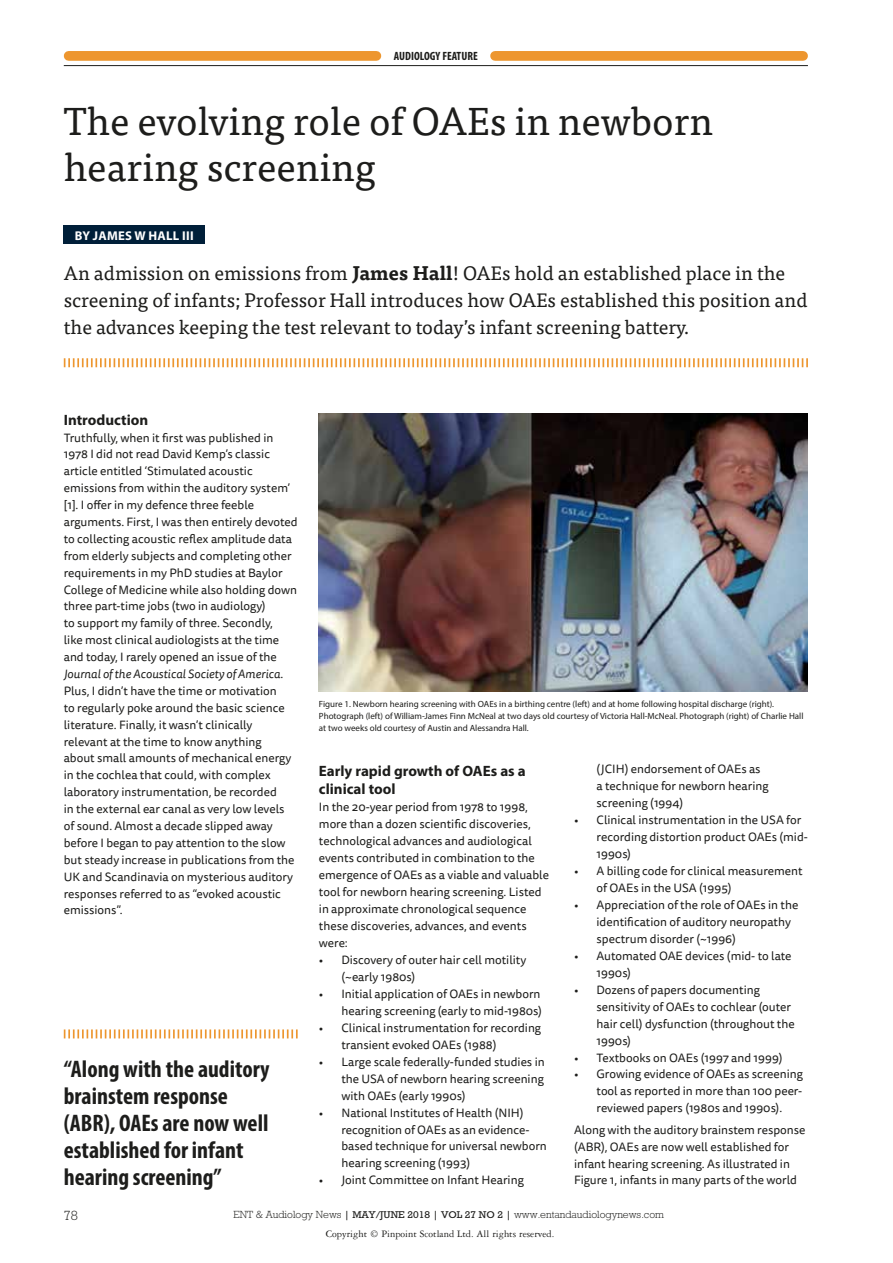
<style>
.page{position:relative;width:893px;height:1263px;background:#fff}
.page>*{position:absolute;margin:0;border:0;box-sizing:border-box;transform-origin:0 0}
.t1{font:39px/46.5px "Tisa Pro";color:#1d1d1b}
.t2{font:700 condensed 24px/27px "Myriad Pro";color:#1d1d1b}
.t3{font:19.5px/27px "Tisa Pro";color:#1d1d1b}
.t4{font:700 15px/18.5px "Myriad Pro";color:#1d1d1b}
.t5{font:300 13.5px "Rockwell";color:#1d1d1b}
.t6{font:700 12.75px "Myriad Pro";letter-spacing:.02em;color:#fff}
.t7{font:12px/17px "Tisa Sans Pro";color:#1d1d1b}
.t8{font:700 condensed 12px "Myriad Pro";color:#1d1d1b}
.t9{font:300 10.5px "Rockwell";color:#1d1d1b}
.t10{font:10.5px "Garamond Three";color:#1d1d1b}
.t11{font:9px/12px "Myriad Pro";color:#1d1d1b}
.s1{font-weight:700}
.s2{font-style:italic}
.s3{font-weight:400}
.s4{font-weight:400;font-size:10.05px}
</style>
<div class="page">
<hr style="left:64px;top:65px;width:744px;height:1px;background:#1d1d1b">
<div style="left:69px;top:51px;width:307px;height:10px;background:#ed962f"></div>
<div style="left:495px;top:51px;width:308px;height:10px;background:#ed962f"></div>
<div style="left:64px;top:225px;width:141px;height:19px;background:#001f39"></div>
<svg style="left:64px;top:358px;width:744px;height:9px"></svg>
<svg style="left:64px;top:1029px;width:234px;height:9px"></svg>
<img style="left:319px;top:413px;width:489px;height:279px">
<p class="t8" style="left:394px;top:49px;width:85px">AUDIOLOGY FEATURE</p>
<h1 class="t1" style="left:64px;top:96px;width:651px">The evolving role of OAEs in newborn hearing screening</h1>
<p class="t6" style="left:75px;top:227px;width:120px">BY JAMES W HALL III</p>
<p class="t3" style="left:64px;top:258px;width:745px">An admission on emissions from <span class="s1">James Hall</span>! OAEs hold an established place in the screening of infants; Professor Hall introduces how OAEs established this position and the advances keeping the test relevant to today’s infant screening battery.</p>
<p class="t4" style="left:64px;top:410px;width:86px">Introduction</p>
<p class="t7" style="left:64px;top:429px;width:235px">Truthfully, when it first was published in 1978 I did not read David Kemp’s classic article entitled ‘Stimulated acoustic emissions from within the auditory system’ [1]. I offer in my defence three feeble arguments. First, I was then entirely devoted to collecting acoustic reflex amplitude data from elderly subjects and completing other requirements in my PhD studies at Baylor College of Medicine while also holding down three part-time jobs (two in audiology)<br>to support my family of three. Secondly,<br>like most clinical audiologists at the time and today, I rarely opened an issue of the <span class="s2">Journal of the Acoustical Society of America</span>.<br>Plus, I didn’t have the time or motivation<br>to regularly poke around the basic science literature. Finally, it wasn’t clinically relevant at the time to know anything<br>about small amounts of mechanical energy in the cochlea that could, with complex laboratory instrumentation, be recorded<br>in the external ear canal as very low levels of sound. Almost a decade slipped away before I began to pay attention to the slow but steady increase in publications from the UK and Scandinavia on mysterious auditory responses referred to as “evoked acoustic emissions”.</p>
<h2 class="t2" style="left:64px;top:1054px;width:207px">“Along with the auditory brainstem response (ABR), OAEs are now well established for infant hearing screening”</h2>
<p class="t11" style="left:319px;top:698px;width:486px">Figure 1. Newborn hearing screening with OAEs in a birthing centre (left) and at home following hospital discharge (right).<br>Photograph (left) of William-James Finn McNeal at two days old courtesy of Victoria Hall-McNeal. Photograph (right) of Charlie Hall at two weeks old courtesy of Austin and Alessandra Hall.</p>
<p class="t4" style="left:319px;top:761px;width:208px">Early rapid growth of OAEs as a clinical tool</p>
<p class="t7" style="left:319px;top:799px;width:232px">In the 20-year period from 1978 to 1998, more than a dozen scientific discoveries, technological advances and audiological events contributed in combination to the emergence of OAEs as a viable and valuable tool for newborn hearing screening. Listed in approximate chronological sequence these discoveries, advances, and events were:</p>
<p class="t7" style="left:341px;top:951px;width:186px;text-indent:-22px">• Discovery of outer hair cell motility (~early 1980s)</p>
<p class="t7" style="left:319px;top:985px;width:225px;text-align:right">• Initial application of OAEs in newborn hearing screening (early to mid-1980s)</p>
<p class="t7" style="left:341px;top:1019px;width:201px;text-indent:-22px">• Clinical instrumentation for recording transient evoked OAEs (1988)</p>
<p class="t7" style="left:341px;top:1053px;width:205px;text-align:justify;text-indent:-22px">• Large scale federally-funded studies in the USA of newborn hearing screening with OAEs (early 1990s)</p>
<p class="t7" style="left:341px;top:1104px;width:207px;text-indent:-22px">• National Institutes of Health (NIH) recognition of OAEs as an evidence&shy;based technique for universal newborn hearing screening (1993)</p>
<p class="t7" style="left:319px;top:1172px;width:206px">• Joint Committee on Infant Hearing</p>
<p class="t7" style="left:597px;top:761px;width:174px">(JCIH) endorsement of OAEs as a technique for newborn hearing screening (1994)</p>
<p class="t7" style="left:597px;top:812px;width:213px;text-indent:-22px">• Clinical instrumentation in the USA for recording distortion product OAEs (mid-<br>1990s)</p>
<p class="t7" style="left:597px;top:863px;width:208px;text-indent:-22px">• A billing code for clinical measurement of OAEs in the USA (1995)</p>
<p class="t7" style="left:597px;top:896px;width:203px;text-indent:-22px">• Appreciation of the role of OAEs in the identification of auditory neuropathy spectrum disorder (~1996)</p>
<p class="t7" style="left:597px;top:947px;width:196px;text-indent:-22px">• Automated OAE devices (mid- to late<br>1990s)</p>
<p class="t7" style="left:597px;top:981px;width:200px;text-indent:-22px">• Dozens of papers documenting sensitivity of OAEs to cochlear (outer hair cell) dysfunction (throughout the<br>1990s)</p>
<p class="t7" style="left:574px;top:1049px;width:210px">• Textbooks on OAEs (1997 and 1999)</p>
<p class="t7" style="left:597px;top:1066px;width:208px;text-align:justify;text-indent:-22px">• Growing evidence of OAEs as screening tool as reported in more than 100 peer&shy;reviewed papers (1980s and 1990s).</p>
<p class="t7" style="left:574px;top:1121px;width:233px">Along with the auditory brainstem response (ABR), OAEs are now well established for infant hearing screening. As illustrated in Figure 1, infants in many parts of the world</p>
<p class="t5" style="left:64px;top:1208px;width:16px">78</p>
<p class="t9" style="left:233px;top:1208px;width:432px">ENT &amp; Audiology News <span class="s3">|</span> <span class="s4">MAY/JUNE 2018</span> <span class="s3">|</span> <span class="s4">VOL 27 NO 2</span> <span class="s3">|</span> www.entandaudiologynews.com</p>
<p class="t10" style="left:326px;top:1228px;width:230px">Copyright © Pinpoint Scotland Ltd. All rights reserved.</p>
</div>
